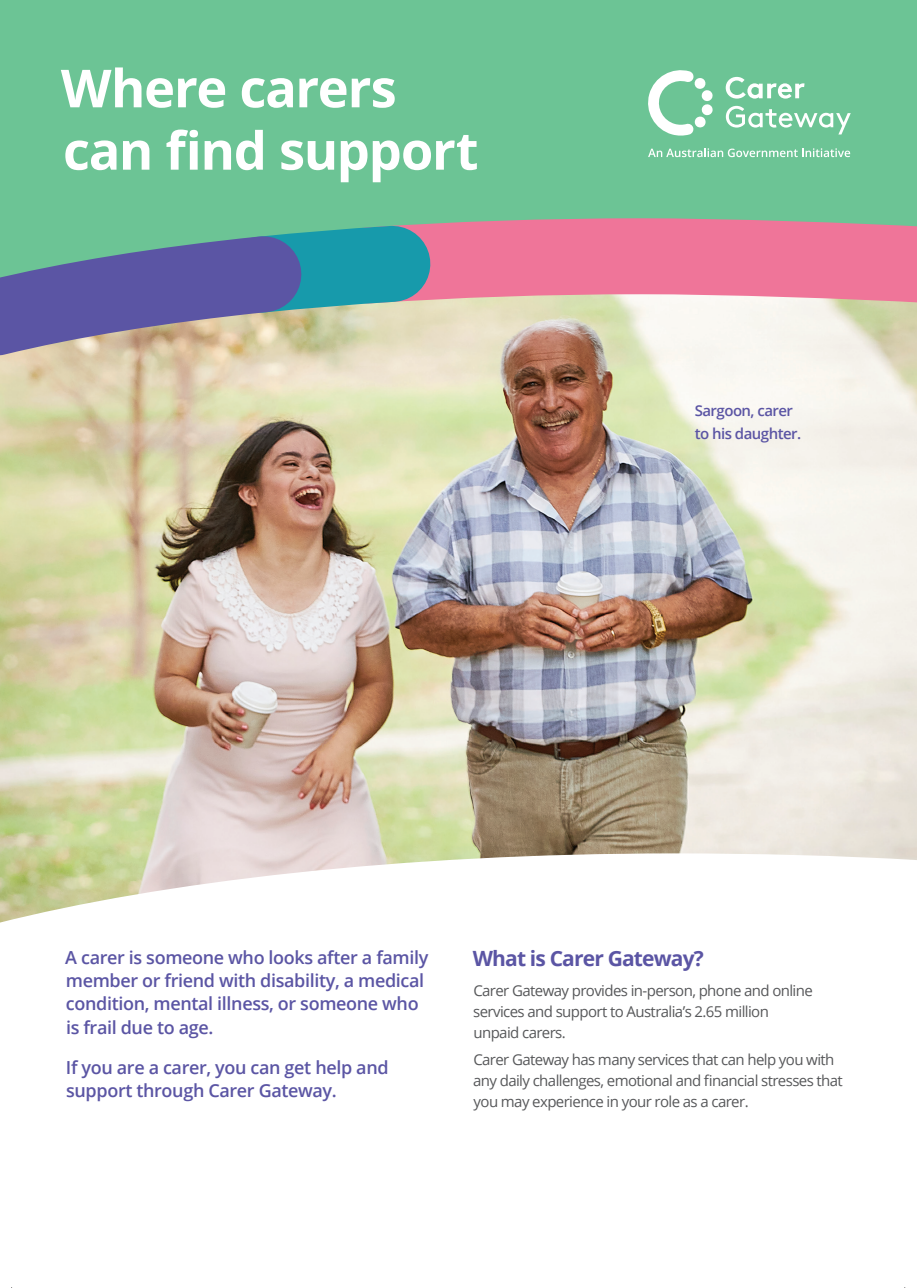
<style>
.page{position:relative;width:917px;height:1288px;background:#fff}
.page>*{position:absolute;margin:0;border:0;box-sizing:border-box;transform-origin:0 0}
.t1{font:700 52.5px/62.4px "Open Sans";letter-spacing:-.025em;color:#fff}
.t2{font:700 21px "Open Sans";letter-spacing:-.04em;color:#5b55a4}
.t3{font:600 18px/23.2px "Open Sans";letter-spacing:-.02em;color:#5b55a4}
.t4{font:15px/21px "Open Sans";letter-spacing:-.04em;color:#57585a}
.t5{font:600 15px/23.2px "Open Sans";letter-spacing:-.035em;color:#5b55a4}
</style>
<div class="page">
<img style="left:0;top:346px;width:917px;height:577px">
<div style="left:0;top:0;width:917px;height:282px;background:#6cc495"></div>
<svg style="left:473px;top:218px;width:444px;height:128px"></svg>
<svg style="left:347px;top:221px;width:126px;height:137px;background:#9eafaf"></svg>
<svg style="left:0;top:229px;width:347px;height:180px;background:#949ea6"></svg>
<svg style="left:648px;top:70px;width:65px;height:66px"></svg>
<svg style="left:726px;top:77px;width:78px;height:22px"></svg>
<svg style="left:726px;top:106px;width:125px;height:28px"></svg>
<svg style="left:648px;top:148px;width:202px;height:9px"></svg>
<h1 class="t1" style="left:61px;top:56px;width:419px">Where carers can find support</h1>
<p class="t5" style="left:695px;top:398px;width:108px">Sargoon, carer to his daughter.</p>
<p class="t3" style="left:65px;top:945px;width:365px">A carer is someone who looks after a family member or friend with disability, a medical condition, mental illness, or someone who is frail due to age.</p>
<p class="t3" style="left:66px;top:1055px;width:324px">If you are a carer, you can get help and support through Carer Gateway.</p>
<h2 class="t2" style="left:473px;top:944px;width:233px">What is Carer Gateway?</h2>
<p class="t4" style="left:473px;top:979px;width:341px">Carer Gateway provides in-person, phone and online services and support to Australia’s 2.65 million unpaid carers.</p>
<p class="t4" style="left:473px;top:1049px;width:371px">Carer Gateway has many services that can help you with any daily challenges, emotional and financial stresses that you may experience in your role as a carer.</p>
</div>
